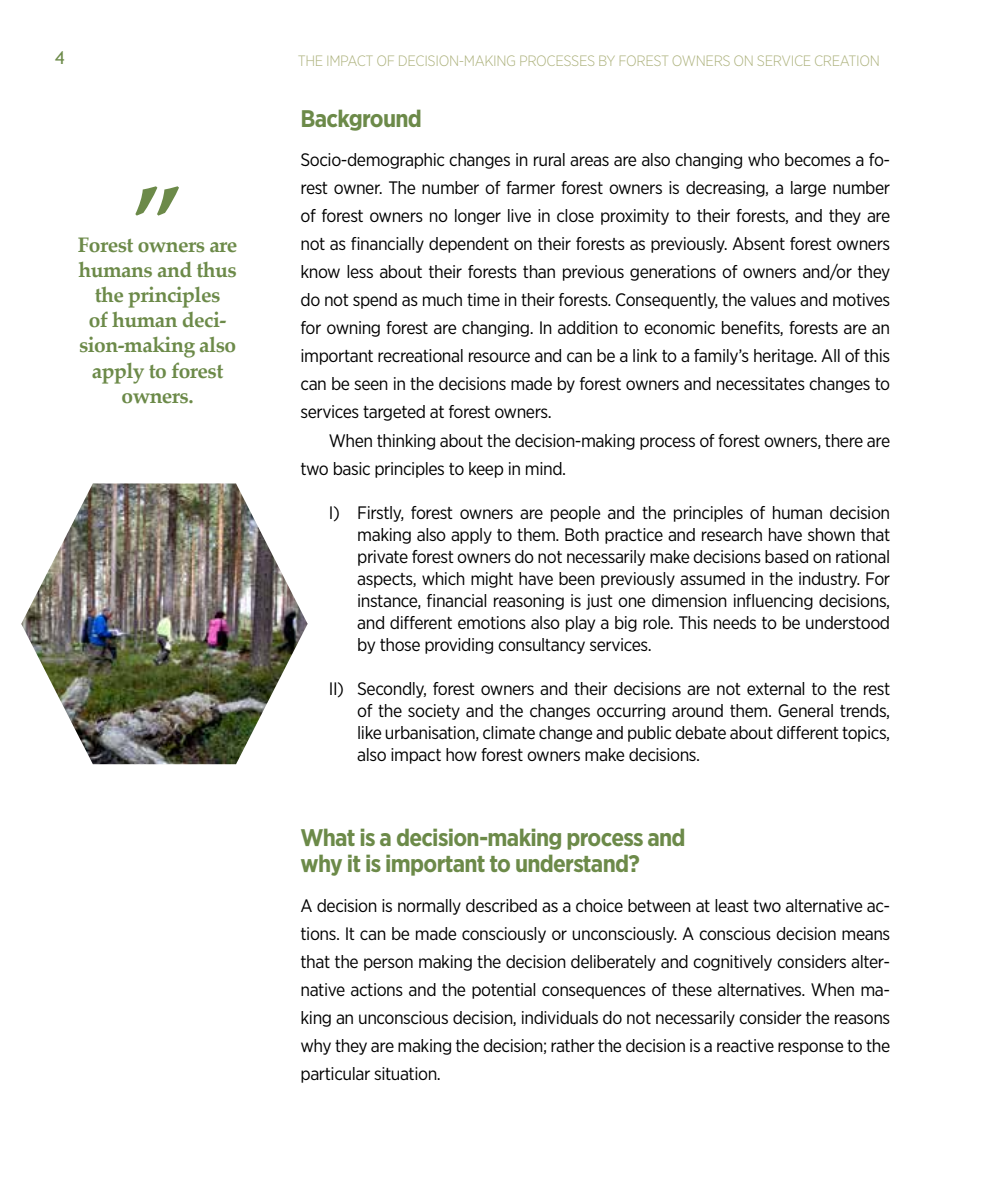
<style>
.page{position:relative;width:998px;height:1191px;background:#fff}
.page>*{position:absolute;margin:0;border:0;box-sizing:border-box;transform-origin:0 0}
.t1{font:700 100px "Palatino Linotype";color:#6c8a49}
.t2{font:700 24px/25.8px "Gotham Narrow";letter-spacing:-.03em;color:#6c8a49}
.t3{font:700 21px/25.2px "Palatino Linotype";letter-spacing:-.025em;color:#6c8a49}
.t4{font:18px/28px "Gotham Narrow";letter-spacing:-.025em;color:#000;text-align:justify}
.t5{font:18px "Trebuchet MS";color:#6c8a49}
.t6{font:300 15px "Gotham Narrow";letter-spacing:-.025em;color:#adb27d}
</style>
<div class="page">
<img style="left:21px;top:483px;width:287px;height:281px">
<p class="t5" style="left:55px;top:47px;width:11px">4</p>
<p class="t6" style="left:298px;top:51px;width:584px">THE IMPACT OF DECISION-MAKING PROCESSES BY FOREST OWNERS ON SERVICE CREATION</p>
<p class="t1" style="left:133px;top:151px;width:51px">”</p>
<p class="t3" style="left:78px;top:231px;width:161px">Forest owners are humans and thus</p>
<p class="t3" style="left:79px;top:281px;width:159px;text-align:center">the principles<br>of human deci&shy;sion-making also apply to forest owners.</p>
<h4 class="t2" style="left:300px;top:105px;width:123px">Background</h4>
<p class="t4" style="left:300px;top:146px;width:591px">Socio-demographic changes in rural areas are also changing who becomes a fo&shy;rest owner. The number of farmer forest owners is decreasing, a large number of forest owners no longer live in close proximity to their forests, and they are not as fnancially dependent on their forests as previously. Absent forest owners know less about their forests than previous generations of owners and/or they do not spend as much time in their forests. Consequently, the values and motives for owning forest are changing. In addition to economic benefts, forests are an important recreational resource and can be a link to a family’s heritage. All of this can be seen in the decisions made by forest owners and necessitates changes to services targeted at forest owners.</p>
<p class="t4" style="left:300px;top:426px;width:591px;text-indent:28px">When thinking about the decision-making process of forest owners, there are two basic principles to keep in mind.</p>
<p class="t4" style="left:357px;top:501px;width:534px;line-height:22px;text-indent:-28px">I) Firstly, forest owners are people and the principles of human decision making also apply to them. Both practice and research have shown that private forest owners do not necessarily make decisions based on rational aspects, which might have been previously assumed in the industry. For instance, fnancial reasoning is just one dimension infuencing decisions, and diferent emotions also play a big role. This needs to be understood by those providing consultancy services.</p>
<p class="t4" style="left:357px;top:677px;width:534px;line-height:22px;text-indent:-28px">II) Secondly, forest owners and their decisions are not external to the rest of the society and the changes occurring around them. General trends, like urbanisation, climate change and public debate about diferent topics, also impact how forest owners make decisions.</p>
<h4 class="t2" style="left:300px;top:825px;width:387px">What is a decision-making process and why it is important to understand?</h4>
<p class="t4" style="left:300px;top:891px;width:591px">A decision is normally described as a choice between at least two alternative ac&shy;tions. It can be made consciously or unconsciously. A conscious decision means that the person making the decision deliberately and cognitively considers alter&shy;native actions and the potential consequences of these alternatives. When ma&shy;king an unconscious decision, individuals do not necessarily consider the reasons why they are making the decision; rather the decision is a reactive response to the particular situation.</p>
</div>
